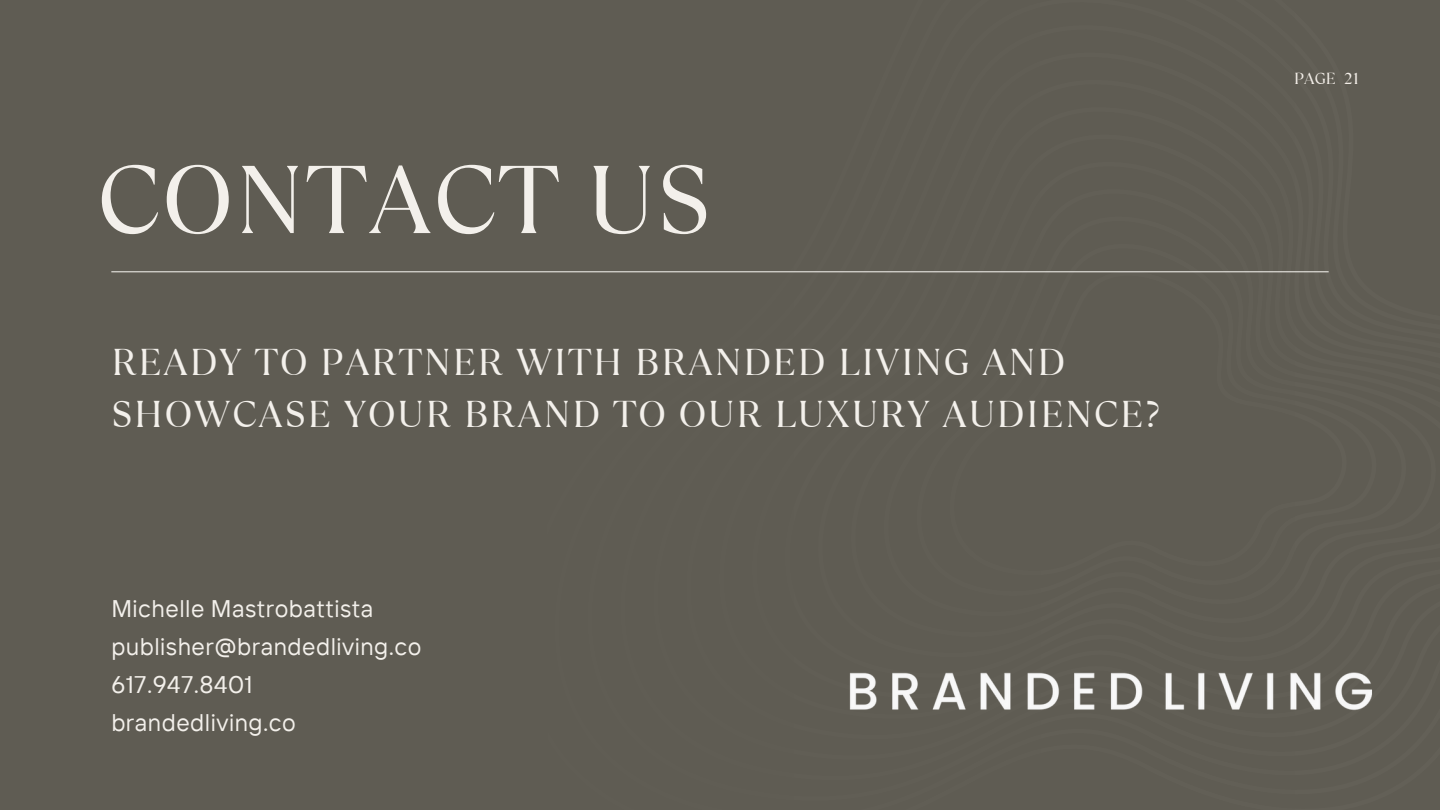
<style>
.page{position:relative;width:1440px;height:810px;background:#5f5c53}
.page>*{position:absolute;margin:0;border:0;box-sizing:border-box;transform-origin:0 0}
.t1{font:96px "TT Ramillas";letter-spacing:.02em;color:#f3f0eb}
.t2{font:37.2px/51.8px "TT Ramillas";letter-spacing:.05em;color:#f3f0eb}
.t3{font:24px/38.2px "TT Interphases";letter-spacing:.02em;color:#f3f0eb}
.t4{font:16px "TT Ramillas";letter-spacing:.01em;color:#f2ede7}
</style>
<div class="page">
<hr style="left:111px;top:271px;width:1218px;height:1px;background:#f9f7f3">
<img style="left:849px;top:672px;width:523px;height:39px">
<p class="t1" style="left:97px;top:133px;width:615px">CONTACT US</p>
<p class="t2" style="left:111px;top:337px;width:1051px">READY TO PARTNER WITH BRANDED LIVING AND<br>SHOWCASE YOUR BRAND TO OUR LUXURY AUDIENCE?</p>
<p class="t3" style="left:111px;top:589px;width:312px">Michelle Mastrobattista publisher@brandedliving.co<br>617.947.8401</p>
<p class="t3" style="left:111px;top:703px;width:186px">brandedliving.co</p>
<p class="t4" style="left:1294px;top:67px;width:66px">PAGE 21</p>
</div>
